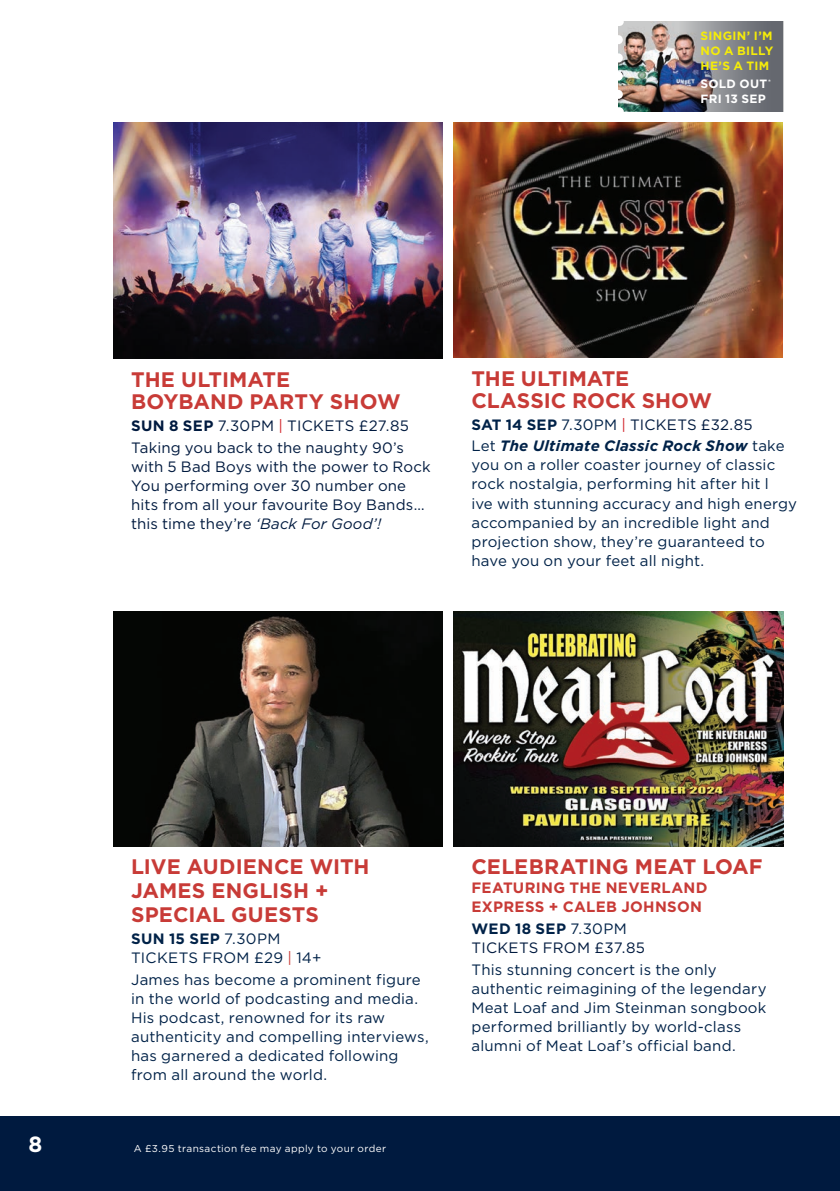
<style>
.page{position:relative;width:840px;height:1191px;background:#fff}
.page>*{position:absolute;margin:0;border:0;box-sizing:border-box;transform-origin:0 0}
.t1{font:700 22px "Gotham";color:#fff}
.Body_Copy__Regular{font:700 21px/22px "Gotham";color:#c83b37}
.Body_Copy__Regular-2{font:15px/19px "Gotham";letter-spacing:.015em;color:#002248}
.Body_Copy__Regular-3{font:15px/19px "Gotham";letter-spacing:.01em;color:#001a3f}
.Body_Copy__Regular-4{font:700 15px/19px "Gotham";letter-spacing:.02em;color:#c83b37}
.Body_Copy__Regular-5{font:700 12px/15px "Gotham";letter-spacing:.03em;color:#f5ec09;text-align:justify}
.Body_Copy__Regular-6{font:700 12px "Gotham";letter-spacing:.025em;color:#fff}
.t2{font:10px "Gotham";letter-spacing:.04em;color:#fff}
.s1{font-weight:700}
.s2{color:#d1232a}
.s3{font-style:italic}
.s4{font-weight:700;color:#002248}
.s5{color:#002248}
.s6{font-weight:700;font-style:italic}
.s7{color:#c83b37}
</style>
<div class="page">
<hr style="left:839px;top:1116px;width:1px;height:75px;background:#001a3f">
<div style="left:0;top:1116px;width:839px;height:75px;background:#001a3f"></div>
<img style="left:618px;top:22px;width:59px;height:90px">
<img style="left:677px;top:22px;width:105px;height:90px">
<svg style="left:618px;top:40px;width:4px;height:72px"></svg>
<img style="left:113px;top:123px;width:329px;height:236px">
<img style="left:453px;top:123px;width:329px;height:235px">
<img style="left:113px;top:611px;width:329px;height:235px">
<img style="left:453px;top:611px;width:329px;height:235px">
<p class="Body_Copy__Regular-5" style="left:700px;top:28px;width:74px">SINGIN’ I’M NO A BILLY HE’S A TIM</p>
<p class="Body_Copy__Regular-6" style="left:700px;top:76px;width:72px">SOLD OUT<sup>*</sup></p>
<p class="Body_Copy__Regular-6" style="left:700px;top:91px;width:67px">FRI 13 SEP</p>
<p class="Body_Copy__Regular" style="left:131px;top:368px;width:271px">THE ULTIMATE<br>BOYBAND PARTY SHOW</p>
<p class="Body_Copy__Regular-3" style="left:131px;top:416px;width:279px"><span class="s1">SUN 8 SEP</span> 7.30PM <span class="s2">|</span> TICKETS £27.85</p>
<p class="Body_Copy__Regular-3" style="left:131px;top:437px;width:300px">Taking you back to the naughty 90’s with 5 Bad Boys with the power to Rock You performing over 30 number one hits from all your favourite Boy Bands… this time they’re <span class="s3">‘Back For Good’!</span></p>
<p class="Body_Copy__Regular" style="left:471px;top:367px;width:242px">THE ULTIMATE<br>CLASSIC ROCK SHOW</p>
<p class="Body_Copy__Regular-3" style="left:471px;top:414px;width:282px"><span class="s4">SAT 14 SEP</span> <span class="s5">7.30PM</span> <span class="s2">|</span> TICKETS £32.85</p>
<p class="Body_Copy__Regular-2" style="left:471px;top:436px;width:327px">Let <span class="s6">The Ultimate Classic Rock Show</span> take you on a roller coaster journey of classic rock nostalgia, performing hit after hit l<br>ive with stunning accuracy and high energy accompanied by an incredible light and projection show, they’re guaranteed to have you on your feet all night.</p>
<p class="Body_Copy__Regular" style="left:131px;top:854px;width:240px;line-height:24px">LIVE AUDIENCE WITH<br>JAMES ENGLISH +<br>SPECIAL GUESTS</p>
<p class="Body_Copy__Regular-2" style="left:131px;top:929px;width:192px"><span class="s1">SUN 15 SEP</span> 7.30PM<br>TICKETS FROM £29 <span class="s7">|</span> 14+</p>
<p class="Body_Copy__Regular-2" style="left:131px;top:970px;width:299px">James has become a prominent figure in the world of podcasting and media.<br>His podcast, renowned for its raw authenticity and compelling interviews, has garnered a dedicated following from all around the world.</p>
<p class="t1" style="left:28px;top:1129px;width:15px">8</p>
<p class="t2" style="left:134px;top:1142px;width:253px">A £3.95 transaction fee may apply to your order</p>
<p class="Body_Copy__Regular" style="left:471px;top:855px;width:292px">CELEBRATING MEAT LOAF</p>
<p class="Body_Copy__Regular-4" style="left:471px;top:878px;width:237px">FEATURING THE NEVERLAND<br>EXPRESS + CALEB JOHNSON</p>
<p class="Body_Copy__Regular-3" style="left:471px;top:919px;width:175px"><span class="s4">WED 18 SEP</span> <span class="s5">7.30PM<br></span>TICKETS FROM £37.85</p>
<p class="Body_Copy__Regular-2" style="left:471px;top:960px;width:296px">This stunning concert is the only authentic reimagining of the legendary Meat Loaf and Jim Steinman songbook performed brilliantly by world-class alumni of Meat Loaf’s official band.</p>
</div>
